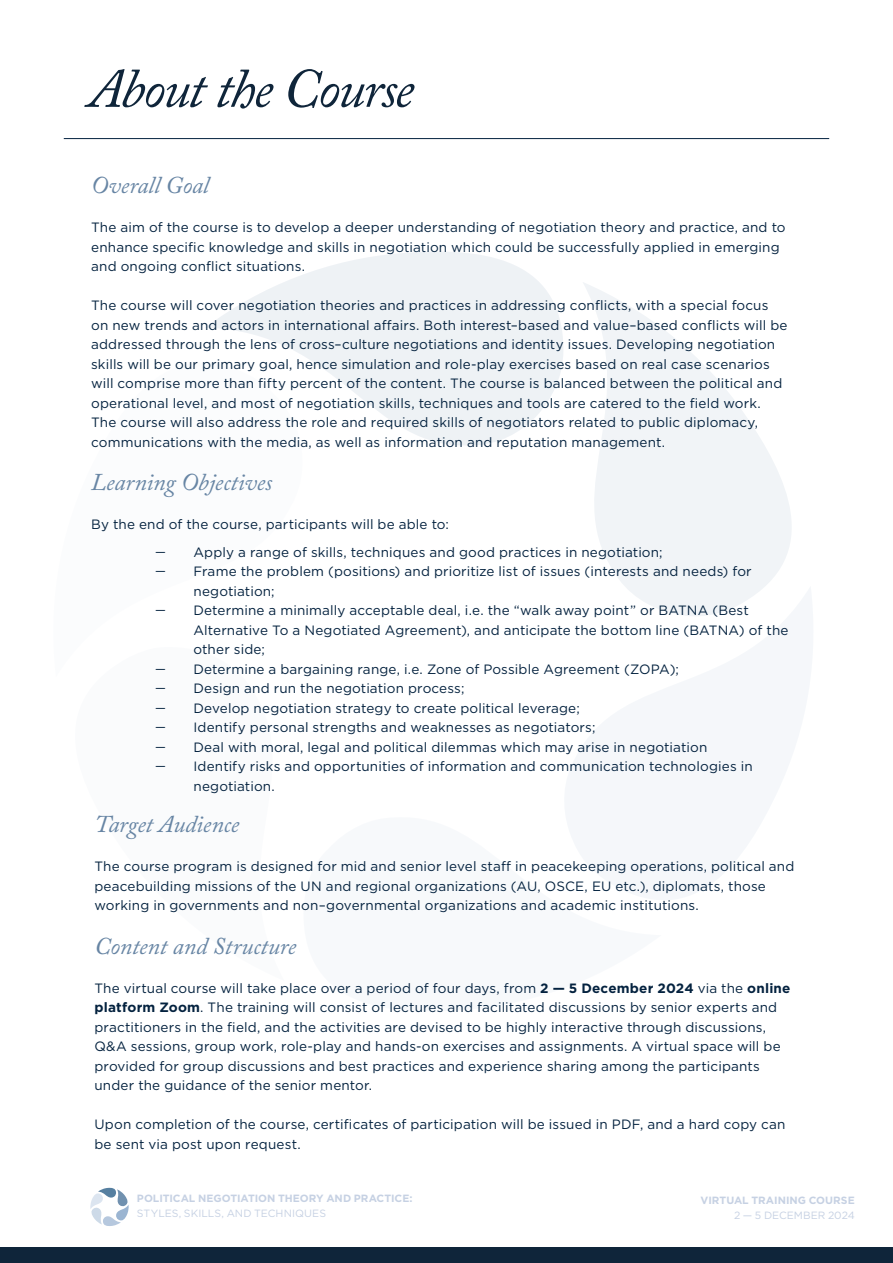
<style>
.page{position:relative;width:893px;height:1263px;background:#fff}
.page>*{position:absolute;margin:0;border:0;box-sizing:border-box;transform-origin:0 0}
.t1{font:italic 55.05px "Adobe Caslon Pro";letter-spacing:-.035em;color:#0f253a}
.t2{font:italic 24px "Adobe Caslon Pro";letter-spacing:-.005em;color:#6785a4}
.t3{font:13.5px/19.5px "Gotham";letter-spacing:.01em;color:#04223f}
.t4{font:12px "Gotham";color:#04223f}
.t5{font:700 10.5px "Gotham";color:#c6d1e3}
.t6{font:10.5px "Gotham";letter-spacing:.005em;color:#c6d1e3}
.s1{font-weight:700}
</style>
<div class="page">
<div style="left:0;top:1247px;width:893px;height:16px;background:#0f253a"></div>
<svg style="left:90px;top:1187px;width:39px;height:39px"></svg>
<svg style="left:206px;top:252px;width:352px;height:193px;fill:#eef2f5"></svg>
<svg style="left:558px;top:282px;width:234px;height:304px;fill:#f1f4f7"></svg>
<svg style="left:625px;top:586px;width:140px;height:30px;fill:#f1f4f7"></svg>
<hr style="left:64px;top:138px;width:765px;height:1px;background:#04223f">
<p class="t1" style="left:88px;top:56px;width:327px">About the Course</p>
<p class="t2" style="left:91px;top:171px;width:119px">Overall Goal</p>
<p class="t3" style="left:91px;top:217px;width:696px">The aim of the course is to develop a deeper understanding of negotiation theory and practice, and to enhance specific knowledge and skills in negotiation which could be successfully applied in emerging and ongoing conflict situations.</p>
<p class="t3" style="left:91px;top:295px;width:698px">The course will cover negotiation theories and practices in addressing conflicts, with a special focus on new trends and actors in international affairs. Both interest–based and value–based conflicts will be addressed through the lens of cross–culture negotiations and identity issues. Developing negotiation skills will be our primary goal, hence simulation and role-play exercises based on real case scenarios will comprise more than fifty percent of the content. The course is balanced between the political and operational level, and most of negotiation skills, techniques and tools are catered to the field work.<br>The course will also address the role and required skills of negotiators related to public diplomacy, communications with the media, as well as information and reputation management.</p>
<p class="t2" style="left:91px;top:468px;width:183px">Learning Objectives</p>
<p class="t3" style="left:91px;top:514px;width:359px">By the end of the course, participants will be able to:</p>
<p class="t4" style="left:155px;top:544px;width:12px">—</p>
<p class="t4" style="left:155px;top:563px;width:12px">—</p>
<p class="t4" style="left:155px;top:602px;width:12px">—</p>
<p class="t4" style="left:155px;top:661px;width:12px">—</p>
<p class="t4" style="left:155px;top:680px;width:12px">—</p>
<p class="t4" style="left:155px;top:700px;width:12px">—</p>
<p class="t4" style="left:155px;top:719px;width:12px">—</p>
<p class="t4" style="left:155px;top:739px;width:12px">—</p>
<p class="t4" style="left:155px;top:758px;width:12px">—</p>
<p class="t3" style="left:193px;top:542px;width:471px">Apply a range of skills, techniques and good practices in negotiation;</p>
<p class="t3" style="left:193px;top:562px;width:560px">Frame the problem (positions) and prioritize list of issues (interests and needs) for negotiation;</p>
<p class="t3" style="left:193px;top:601px;width:597px">Determine a minimally acceptable deal, i.e. the “walk away point” or BATNA (Best<br>Alternative To a Negotiated Agreement), and anticipate the bottom line (BATNA) of the other side;</p>
<p class="t3" style="left:193px;top:659px;width:487px">Determine a bargaining range, i.e. Zone of Possible Agreement (ZOPA);</p>
<p class="t3" style="left:193px;top:679px;width:273px">Design and run the negotiation process;</p>
<p class="t3" style="left:193px;top:698px;width:388px">Develop negotiation strategy to create political leverage;</p>
<p class="t3" style="left:193px;top:718px;width:403px">Identify personal strengths and weaknesses as negotiators;</p>
<p class="t3" style="left:193px;top:737px;width:515px">Deal with moral, legal and political dilemmas which may arise in negotiation</p>
<p class="t3" style="left:193px;top:757px;width:561px">Identify risks and opportunities of information and communication technologies in negotiation.</p>
<p class="t2" style="left:94px;top:810px;width:146px">Target Audience</p>
<p class="t3" style="left:94px;top:856px;width:701px">The course program is designed for mid and senior level staff in peacekeeping operations, political and peacebuilding missions of the UN and regional organizations (AU, OSCE, EU etc.), diplomats, those working in governments and non–governmental organizations and academic institutions.</p>
<p class="t2" style="left:94px;top:931px;width:203px">Content and Structure</p>
<p class="t3" style="left:94px;top:978px;width:698px">The virtual course will take place over a period of four days, from <span class="s1">2 — 5 December 2024</span> via the <span class="s1">online platform Zoom</span>. The training will consist of lectures and facilitated discussions by senior experts and practitioners in the field, and the activities are devised to be highly interactive through discussions, Q&amp;A sessions, group work, role-play and hands-on exercises and assignments. A virtual space will be provided for group discussions and best practices and experience sharing among the participants under the guidance of the senior mentor.</p>
<p class="t3" style="left:94px;top:1114px;width:692px">Upon completion of the course, certificates of participation will be issued in PDF, and a hard copy can be sent via post upon request.</p>
<p class="t5" style="left:137px;top:1192px;width:277px">POLITICAL NEGOTIATION THEORY AND PRACTICE:</p>
<p class="t6" style="left:137px;top:1207px;width:191px">STYLES, SKILLS, AND TECHNIQUES</p>
<p class="t5" style="left:701px;top:1193px;width:156px">VIRTUAL TRAINING COURSE</p>
<p class="t6" style="left:734px;top:1208px;width:122px">2 — 5 DECEMBER 2024</p>
</div>
